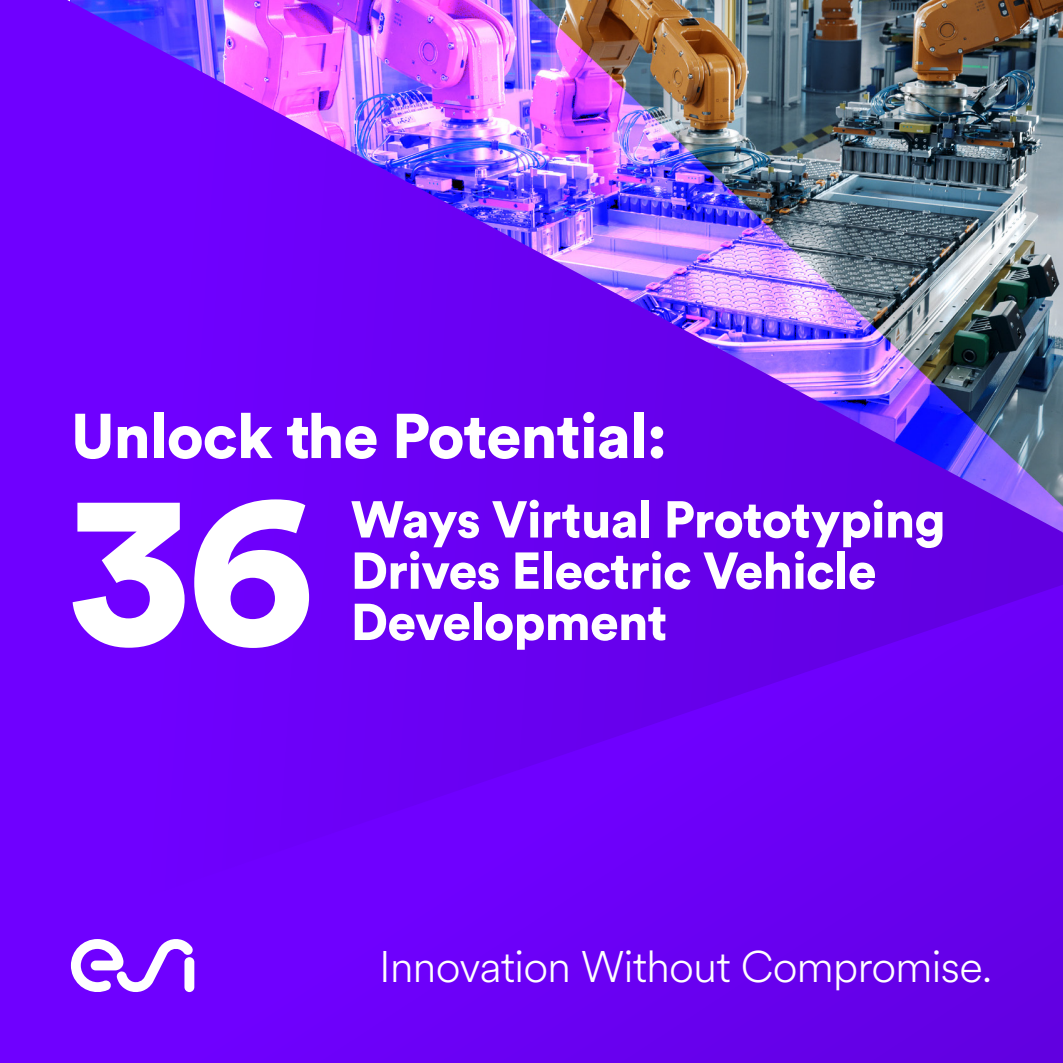
<style>
.page{position:relative;width:1063px;height:1063px;background:#fff}
.page>*{position:absolute;margin:0;border:0;box-sizing:border-box;transform-origin:0 0}
.t1{font:900 218.75px "Circular Std";color:#fff}
.t2{font:900 62.5px "Circular Std";letter-spacing:-.015em;color:#fff}
.t3{font:900 51.25px/51.2px "Circular Std";letter-spacing:-.015em;color:#fff}
.t4{font:300 43.75px "Circular Spotify Text";letter-spacing:-.015em;color:#fff}
</style>
<div class="page">
<img style="left:0;top:0;width:1063px;height:585px">
<svg style="left:0;top:585px;width:1063px;height:478px;background:#6a00f6"></svg>
<div style="left:184px;top:957px;width:10px;height:35px;background:#fff;border-radius:5px"></div>
<svg style="left:71px;top:939px;width:122px;height:53px"></svg>
<p class="t2" style="left:71px;top:394px;width:598px">Unlock the Potential:</p>
<h1 class="t1" style="left:71px;top:422px;width:245px">36</h1>
<p class="t3" style="left:351px;top:493px;width:596px">Ways Virtual Prototyping<br>Drives Electric Vehicle<br>Development</p>
<p class="t4" style="left:379px;top:937px;width:614px">Innovation Without Compromise.</p>
</div>
